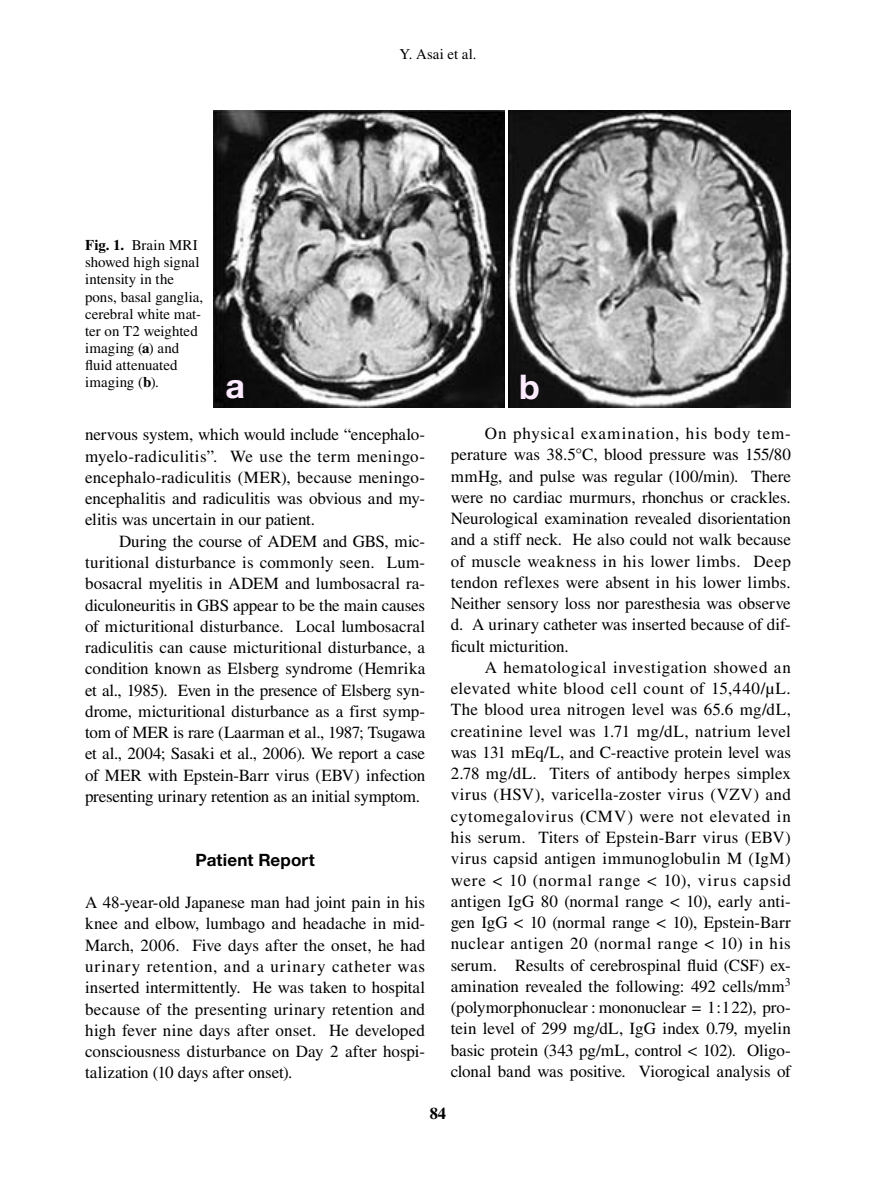
<style>
.page{position:relative;width:893px;height:1178px;background:#fff}
.page>*{position:absolute;margin:0;border:0;box-sizing:border-box;transform-origin:0 0}
.t1{font:700 34.05px "Helvetica Neue LT Std";color:#ffebff}
.t2{font:16.95px/21.3px "Times LT Std";letter-spacing:-.005em;color:#000;text-align:justify}
.t3{font:700 16.95px "Helvetica Neue LT Std";letter-spacing:.01em;color:#000}
.t4{font:700 16.5px "Times LT Std";color:#000}
.t5{font:14.85px/17px "Times LT Std";letter-spacing:.005em;color:#000}
.s1{font-weight:700}
</style>
<div class="page">
<img style="left:214px;top:111px;width:291px;height:297px">
<img style="left:508px;top:111px;width:282px;height:297px">
<p class="t5" style="left:399px;top:45px;width:79px">Y. Asai et al.</p>
<p class="t5" style="left:85px;top:237px;width:120px"><span class="s1">Fig. 1.</span> Brain MRI showed high signal intensity in the pons, basal ganglia, cerebral white mat&shy;ter on T2 weighted imaging (<span class="s1">a</span>) and fluid attenuated imaging (<span class="s1">b</span>).</p>
<h1 class="t1" style="left:225px;top:365px;width:21px">a</h1>
<h1 class="t1" style="left:519px;top:366px;width:22px">b</h1>
<p class="t2" style="left:85px;top:424px;width:342px">nervous system, which would include “encephalo&shy;myelo-radiculitis”. We use the term meningo&shy;encephalo-radiculitis (MER), because meningo&shy;encephalitis and radiculitis was obvious and my&shy;elitis was uncertain in our patient.</p>
<p class="t2" style="left:85px;top:530px;width:342px;text-indent:34px">During the course of ADEM and GBS, mic&shy;turitional disturbance is commonly seen. Lum&shy;bosacral myelitis in ADEM and lumbosacral ra&shy;diculoneuritis in GBS appear to be the main causes of micturitional disturbance. Local lumbosacral radiculitis can cause micturitional disturbance, a condition known as Elsberg syndrome (Hemrika et al., 1985). Even in the presence of Elsberg syn&shy;drome, micturitional disturbance as a first symp&shy;tom of MER is rare (Laarman et al., 1987; Tsugawa et al., 2004; Sasaki et al., 2006). We report a case of MER with Epstein-Barr virus (EBV) infection presenting urinary retention as an initial symptom.</p>
<p class="t3" style="left:195px;top:849px;width:121px">Patient Report</p>
<p class="t2" style="left:85px;top:892px;width:342px">A 48-year-old Japanese man had joint pain in his knee and elbow, lumbago and headache in mid-March, 2006. Five days after the onset, he had urinary retention, and a urinary catheter was inserted intermittently. He was taken to hospital because of the presenting urinary retention and high fever nine days after onset. He developed consciousness disturbance on Day 2 after hospi&shy;talization (10 days after onset).</p>
<p class="t2" style="left:451px;top:423px;width:342px;text-indent:34px">On physical examination, his body tem&shy;perature was 38.5°C, blood pressure was 155/80 mmHg, and pulse was regular (100/min). There were no cardiac murmurs, rhonchus or crackles.<br>Neurological examination revealed disorientation and a stiff neck. He also could not walk because of muscle weakness in his lower limbs. Deep tendon reflexes were absent in his lower limbs.<br>Neither sensory loss nor paresthesia was observe d. A urinary catheter was inserted because of dif&shy;ficult micturition.</p>
<p class="t2" style="left:451px;top:656px;width:342px;text-indent:34px">A hematological investigation showed an elevated white blood cell count of 15,440/μL.<br>The blood urea nitrogen level was 65.6 mg/dL, creatinine level was 1.71 mg/dL, natrium level was 131 mEq/L, and C-reactive protein level was 2.78 mg/dL. Titers of antibody herpes simplex virus (HSV), varicella-zoster virus (VZV) and cytomegalovirus (CMV) were not elevated in his serum. Titers of Epstein-Barr virus (EBV) virus capsid antigen immunoglobulin M (IgM) were &lt; 10 (normal range &lt; 10), virus capsid antigen IgG 80 (normal range &lt; 10), early anti&shy;gen IgG &lt; 10 (normal range &lt; 10), Epstein-Barr nuclear antigen 20 (normal range &lt; 10) in his serum. Results of cerebrospinal fluid (CSF) ex&shy;amination revealed the following: 492 cells/mm<sup>3 </sup>(polymorphonuclear : mononuclear = 1:122), pro&shy;tein level of 299 mg/dL, IgG index 0.79, myelin basic protein (343 pg/mL, control &lt; 102). Oligo&shy;clonal band was positive. Viorogical analysis of</p>
<p class="t4" style="left:430px;top:1104px;width:18px">84</p>
</div>
